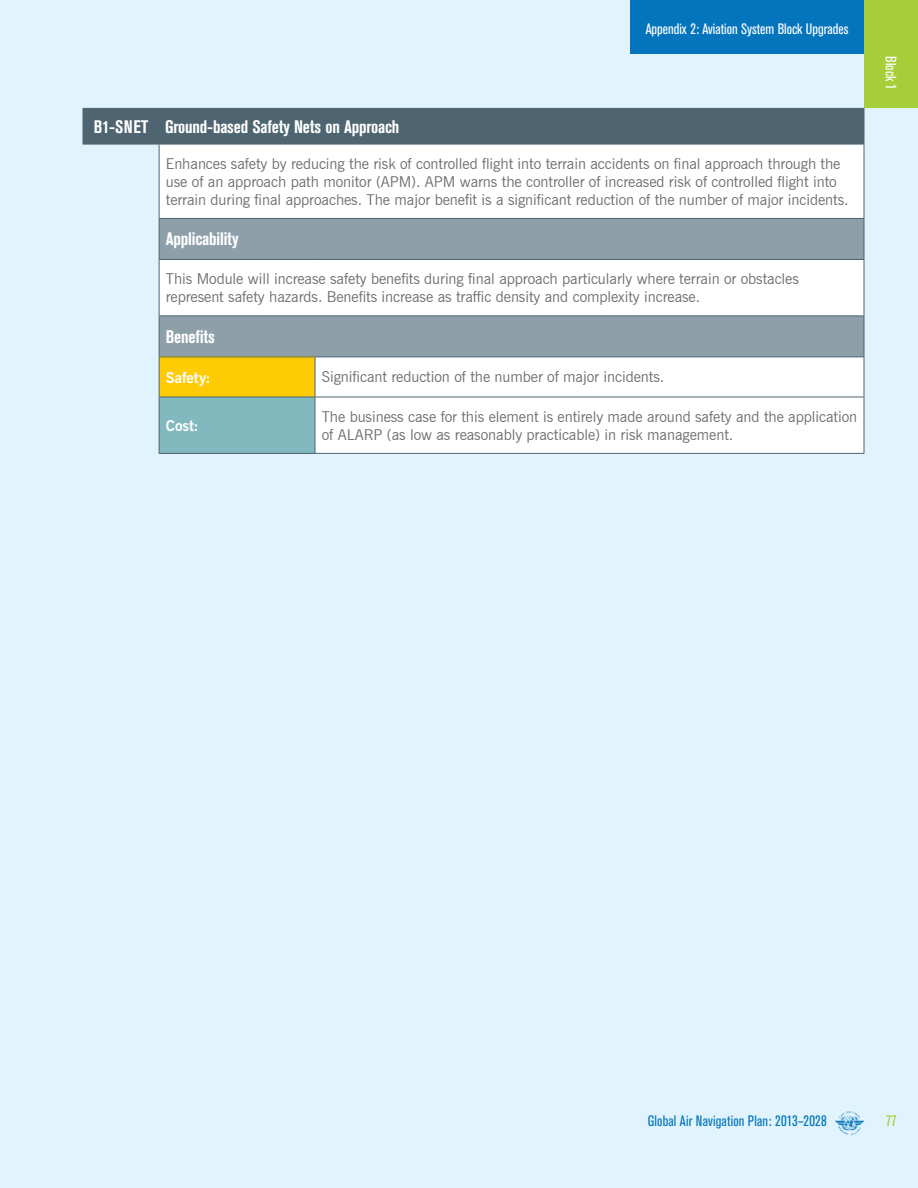
<style>
.page{position:relative;width:918px;height:1188px;background:#e1f4fd}
.page>*{position:absolute;margin:0;border:0;box-sizing:border-box;transform-origin:0 0}
.t1{font:700 condensed 18px "Akzidenz Grotesk BE";letter-spacing:-.01em;color:#fff}
.t2{font:15px/18px "News Gothic BT";letter-spacing:-.005em;color:#6d6e71}
.t3{font:condensed 15px "Akzidenz Grotesk BE";color:#fff}
.t4{font:condensed 15px "Akzidenz Grotesk BE";letter-spacing:.01em;color:#0475bc}
.t5{font:15px "News Gothic Bd BT";letter-spacing:-.005em;color:#fff}
.t6{font:condensed 15px "Akzidenz Grotesk BE";color:#a6ce39}
</style>
<div class="page">
<div style="left:864px;top:0;width:54px;height:108px;background:#a6ce39"></div>
<div style="left:159px;top:125px;width:705px;height:328px;background:#fff"></div>
<svg style="left:835px;top:1111px;width:29px;height:24px"></svg>
<div style="left:630px;top:0;width:234px;height:54px;background:#0475bc"></div>
<div style="left:84px;top:109px;width:780px;height:35px;background:#4e6470"></div>
<svg style="left:160px;top:219px;width:704px;height:138px;fill:#8da0aa"></svg>
<div style="left:159px;top:357px;width:156px;height:40px;background:#ffcb05"></div>
<div style="left:159px;top:397px;width:156px;height:56px;background:#81b9be"></div>
<hr style="left:159px;top:108px;width:156px;height:1px;background:#4e6470">
<hr style="left:315px;top:108px;width:549px;height:1px;background:#4e6470">
<hr style="left:864px;top:109px;width:1px;height:35px;background:#4e6470">
<hr style="left:159px;top:144px;width:156px;height:1px;background:#4e6470">
<hr style="left:159px;top:144px;width:1px;height:74px;background:#4e6470">
<hr style="left:315px;top:144px;width:549px;height:1px;background:#4e6470">
<hr style="left:864px;top:144px;width:1px;height:74px;background:#4e6470">
<hr style="left:159px;top:218px;width:156px;height:1px;background:#4e6470">
<hr style="left:159px;top:219px;width:1px;height:40px;background:#4e6470">
<hr style="left:315px;top:218px;width:549px;height:1px;background:#4e6470">
<hr style="left:864px;top:219px;width:1px;height:40px;background:#4e6470">
<hr style="left:159px;top:259px;width:156px;height:1px;background:#4e6470">
<hr style="left:159px;top:260px;width:1px;height:56px;background:#4e6470">
<hr style="left:315px;top:259px;width:549px;height:1px;background:#4e6470">
<hr style="left:864px;top:260px;width:1px;height:56px;background:#4e6470">
<hr style="left:159px;top:316px;width:156px;height:1px;background:#4e6470">
<hr style="left:159px;top:316px;width:1px;height:41px;background:#4e6470">
<hr style="left:315px;top:316px;width:549px;height:1px;background:#4e6470">
<hr style="left:864px;top:316px;width:1px;height:41px;background:#4e6470">
<hr style="left:159px;top:357px;width:156px;height:1px;background:#4e6470">
<hr style="left:159px;top:357px;width:1px;height:40px;background:#4e6470">
<hr style="left:315px;top:357px;width:549px;height:1px;background:#4e6470">
<hr style="left:315px;top:357px;width:1px;height:40px;background:#4e6470">
<hr style="left:864px;top:357px;width:1px;height:40px;background:#4e6470">
<hr style="left:159px;top:397px;width:156px;height:1px;background:#4e6470">
<hr style="left:159px;top:397px;width:1px;height:56px;background:#4e6470">
<hr style="left:315px;top:397px;width:549px;height:1px;background:#4e6470">
<hr style="left:315px;top:397px;width:1px;height:56px;background:#4e6470">
<hr style="left:864px;top:397px;width:1px;height:56px;background:#4e6470">
<hr style="left:159px;top:453px;width:156px;height:1px;background:#4e6470">
<hr style="left:315px;top:453px;width:549px;height:1px;background:#4e6470">
<hr style="left:83px;top:108px;width:76px;height:1px;background:#4e6470">
<hr style="left:83px;top:109px;width:1px;height:35px;background:#4e6470">
<hr style="left:159px;top:109px;width:1px;height:35px;background:#4e6470">
<hr style="left:83px;top:144px;width:76px;height:1px;background:#4e6470">
<p class="t3" style="left:646px;top:20px;width:204px">Appendix 2: Aviation System Block Upgrades</p>
<p class="t1" style="left:94px;top:116px;width:307px">B1-SNET Ground-based Safety Nets on Approach</p>
<p class="t2" style="left:166px;top:155px;width:684px">Enhances safety by reducing the risk of controlled flight into terrain accidents on final approach through the use of an approach path monitor (APM). APM warns the controller of increased risk of controlled flight into terrain during final approaches. The major benefit is a significant reduction of the number of major incidents.</p>
<p class="t1" style="left:166px;top:229px;width:74px">Applicability</p>
<p class="t2" style="left:166px;top:270px;width:635px">This Module will increase safety benefits during final approach particularly where terrain or obstacles represent safety hazards. Benefits increase as traffic density and complexity increase.</p>
<p class="t1" style="left:166px;top:326px;width:51px">Benefits</p>
<p class="t5" style="left:166px;top:367px;width:46px">Safety:</p>
<p class="t2" style="left:322px;top:367px;width:344px">Significant reduction of the number of major incidents.</p>
<p class="t5" style="left:166px;top:415px;width:34px">Cost:</p>
<p class="t2" style="left:322px;top:407px;width:537px">The business case for this element is entirely made around safety and the application of ALARP (as low as reasonably practicable) in risk management.</p>
<p class="t3" style="left:899px;top:56px;width:35px;rotate:90deg">Block 1</p>
<p class="t4" style="left:648px;top:1112px;width:180px">Global Air Navigation Plan: 2013–2028</p>
<p class="t6" style="left:886px;top:1112px;width:12px">77</p>
</div>
